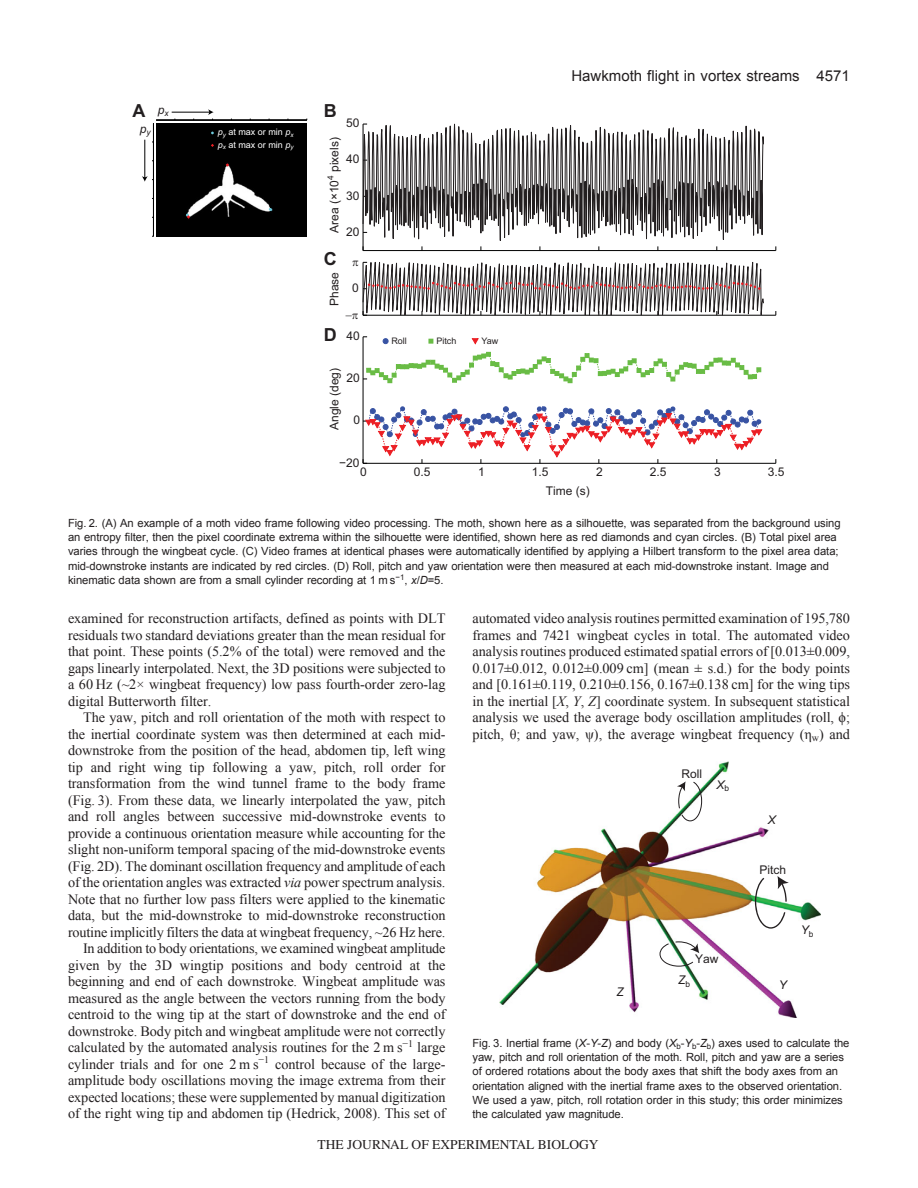
<style>
.page{position:relative;width:918px;height:1188px;background:#fff}
.page>*{position:absolute;margin:0;border:0;box-sizing:border-box;transform-origin:0 0}
.t1{font:700 18px "Arial";color:#231f20}
.t2{font:15px "Arial";color:#231f20}
.t3{font:14.25px/16.5px "Times New Roman";letter-spacing:-.005em;color:#231f20;text-align:justify}
.t4{font:13.5px "Times";color:#231f20}
.t5{font:12px "Arial";color:#231f20}
.t6{font:italic 12px "Arial";color:#231f20}
.t7{font:11.25px/14.2px "Arial";letter-spacing:-.005em;color:#231f20}
.t8{font:9px/12.1px "Arial";color:#fff}
.t9{font:9px "Arial";color:#231f20}
.s1{font-style:italic}
</style>
<div class="page">
<img style="left:156px;top:123px;width:151px;height:113px">
<hr style="left:172px;top:112px;width:38px;height:1px;background:#000">
<hr style="left:144px;top:140px;width:1px;height:38px;background:#000">
<svg style="left:186px;top:214px;width:4px;height:4px"></svg>
<svg style="left:208px;top:109px;width:6px;height:11px"></svg>
<hr style="left:156px;top:120px;width:151px;height:1px;background:#000">
<svg style="left:142px;top:176px;width:11px;height:6px"></svg>
<hr style="left:153px;top:123px;width:1px;height:113px;background:#000">
<hr style="left:363px;top:250px;width:413px;height:1px;background:#000">
<svg style="left:362px;top:123px;width:402px;height:123px"></svg>
<hr style="left:363px;top:315px;width:413px;height:1px;background:#000">
<hr style="left:363px;top:337px;width:1px;height:126px;background:#000">
<hr style="left:363px;top:463px;width:413px;height:1px;background:#000">
<svg style="left:363px;top:352px;width:398px;height:31px"></svg>
<svg style="left:363px;top:406px;width:400px;height:58px"></svg>
<svg style="left:383px;top:338px;width:5px;height:6px"></svg>
<svg style="left:429px;top:339px;width:4px;height:4px"></svg>
<svg style="left:471px;top:338px;width:8px;height:6px"></svg>
<img style="left:500px;top:762px;width:321px;height:256px">
<svg style="left:755px;top:876px;width:34px;height:53px"></svg>
<svg style="left:660px;top:941px;width:39px;height:26px"></svg>
<svg style="left:677px;top:781px;width:25px;height:40px"></svg>
<svg style="left:362px;top:246px;width:402px;height:70px"></svg>
<p class="t1" style="left:133px;top:100px;width:14px">A</p>
<p class="t1" style="left:324px;top:100px;width:14px">B</p>
<p class="t6" style="left:158px;top:102px;width:12px">p<sub>x</sub></p>
<p class="t5" style="left:346px;top:119px;width:15px">50</p>
<p class="t6" style="left:140px;top:121px;width:12px">p<sub>y</sub></p>
<p class="t8" style="left:218px;top:127px;width:77px"><span class="s1">p</span><sub>y</sub> at max or min <span class="s1">p</span><sub>x </sub><span class="s1">p</span><sub>x</sub> at max or min <span class="s1">p</span><sub>y</sub></p>
<p class="t5" style="left:330px;top:233px;width:97px;rotate:-90deg">Area (×10<sup>4</sup> pixels)</p>
<p class="t5" style="left:330px;top:306px;width:36px;rotate:-90deg">Phase</p>
<p class="t5" style="left:346px;top:155px;width:15px">40</p>
<p class="t5" style="left:346px;top:191px;width:15px">30</p>
<p class="t5" style="left:346px;top:227px;width:15px">20</p>
<p class="t1" style="left:324px;top:249px;width:14px">C</p>
<p class="t5" style="left:352px;top:283px;width:8px">0</p>
<p class="t1" style="left:324px;top:324px;width:14px">D</p>
<p class="t5" style="left:347px;top:332px;width:15px">40</p>
<p class="t5" style="left:330px;top:430px;width:64px;rotate:-90deg">Angle (deg)</p>
<p class="t5" style="left:347px;top:374px;width:15px">20</p>
<p class="t5" style="left:354px;top:416px;width:8px">0</p>
<p class="t9" style="left:391px;top:338px;width:17px">Roll</p>
<p class="t9" style="left:436px;top:338px;width:22px">Pitch</p>
<p class="t9" style="left:481px;top:338px;width:18px">Yaw</p>
<p class="t2" style="left:571px;top:67px;width:280px">Hawkmoth flight in vortex streams 4571</p>
<p class="t5" style="left:339px;top:458px;width:22px">−20</p>
<p class="t5" style="left:360px;top:468px;width:8px">0</p>
<p class="t5" style="left:414px;top:468px;width:18px">0.5</p>
<p class="t5" style="left:478px;top:468px;width:8px">1</p>
<p class="t5" style="left:532px;top:468px;width:18px">1.5</p>
<p class="t5" style="left:596px;top:468px;width:8px">2</p>
<p class="t5" style="left:650px;top:468px;width:18px">2.5</p>
<p class="t5" style="left:714px;top:468px;width:8px">3</p>
<p class="t5" style="left:768px;top:468px;width:18px">3.5</p>
<p class="t5" style="left:546px;top:486px;width:45px">Time (s)</p>
<p class="t7" style="left:68px;top:516px;width:774px">Fig. 2. (A) An example of a moth video frame following video processing. The moth, shown here as a silhouette, was separated from the background using an entropy filter, then the pixel coordinate extrema within the silhouette were identified, shown here as red diamonds and cyan circles. (B) Total pixel area varies through the wingbeat cycle. (C) Video frames at identical phases were automatically identified by applying a Hilbert transform to the pixel area data; mid-downstroke instants are indicated by red circles. (D) Roll, pitch and yaw orientation were then measured at each mid-downstroke instant. Image and kinematic data shown are from a small cylinder recording at 1 m s<sup>−1</sup>, <span class="s1">x</span>/<span class="s1">D</span>=5.</p>
<p class="t3" style="left:68px;top:610px;width:379px">examined for reconstruction artifacts, defined as points with DLT residuals two standard deviations greater than the mean residual for that point. These points (5.2% of the total) were removed and the gaps linearly interpolated. Next, the 3D positions were subjected to a 60 Hz (~2× wingbeat frequency) low pass fourth-order zero-lag digital Butterworth filter.</p>
<p class="t3" style="left:68px;top:709px;width:379px;text-align:right">The yaw, pitch and roll orientation of the moth with respect to the inertial coordinate system was then determined at each mid&shy;downstroke from the position of the head, abdomen tip, left wing tip and right wing tip following a yaw, pitch, roll order for transformation from the wind tunnel frame to the body frame (Fig. 3). From these data, we linearly interpolated the yaw, pitch and roll angles between successive mid-downstroke events to provide a continuous orientation measure while accounting for the slight non-uniform temporal spacing of the mid-downstroke events (Fig. 2D). The dominant oscillation frequency and amplitude of each of the orientation angles was extracted <span class="s1">via</span> power spectrum analysis.<br>Note that no further low pass filters were applied to the kinematic data, but the mid-downstroke to mid-downstroke reconstruction routine implicitly filters the data at wingbeat frequency, ~26 Hz here.<br>In addition to body orientations, we examined wingbeat amplitude given by the 3D wingtip positions and body centroid at the beginning and end of each downstroke. Wingbeat amplitude was measured as the angle between the vectors running from the body centroid to the wing tip at the start of downstroke and the end of downstroke. Body pitch and wingbeat amplitude were not correctly calculated by the automated analysis routines for the 2 m s<sup>−1</sup> large cylinder trials and for one 2 m s<sup>−1</sup> control because of the large&shy;amplitude body oscillations moving the image extrema from their expected locations; these were supplemented by manual digitization of the right wing tip and abdomen tip (Hedrick, 2008). This set of</p>
<p class="t3" style="left:472px;top:610px;width:379px">automated video analysis routines permitted examination of 195,780 frames and 7421 wingbeat cycles in total. The automated video analysis routines produced estimated spatial errors of [0.013±0.009, 0.017±0.012, 0.012±0.009 cm] (mean ± s.d.) for the body points and [0.161±0.119, 0.210±0.156, 0.167±0.138 cm] for the wing tips in the inertial [<span class="s1">X</span>, <span class="s1">Y</span>, <span class="s1">Z</span>] coordinate system. In subsequent statistical analysis we used the average body oscillation amplitudes (roll, ϕ; pitch, θ; and yaw, ψ), the average wingbeat frequency (η<sub>w</sub>) and</p>
<p class="t5" style="left:681px;top:770px;width:22px">Roll</p>
<p class="t6" style="left:717px;top:778px;width:14px">X<sub>b</sub></p>
<p class="t6" style="left:768px;top:813px;width:10px">X</p>
<p class="t5" style="left:759px;top:866px;width:28px">Pitch</p>
<p class="t6" style="left:801px;top:923px;width:14px">Y<sub>b</sub></p>
<p class="t5" style="left:695px;top:954px;width:25px">Yaw</p>
<p class="t6" style="left:678px;top:973px;width:14px">Z<sub>b</sub></p>
<p class="t6" style="left:779px;top:978px;width:10px">Y</p>
<p class="t6" style="left:616px;top:985px;width:9px">Z</p>
<p class="t7" style="left:473px;top:1036px;width:379px">Fig. 3. Inertial frame (<span class="s1">X</span>-<span class="s1">Y</span>-<span class="s1">Z</span>) and body (<span class="s1">X</span><sub>b</sub>-<span class="s1">Y</span><sub>b</sub>-<span class="s1">Z</span><sub>b</sub>) axes used to calculate the yaw, pitch and roll orientation of the moth. Roll, pitch and yaw are a series of ordered rotations about the body axes that shift the body axes from an orientation aligned with the inertial frame axes to the observed orientation.<br>We used a yaw, pitch, roll rotation order in this study; this order minimizes the calculated yaw magnitude.</p>
<p class="t4" style="left:318px;top:1137px;width:282px">THE JOURNAL OF EXPERIMENTAL BIOLOGY</p>
</div>
